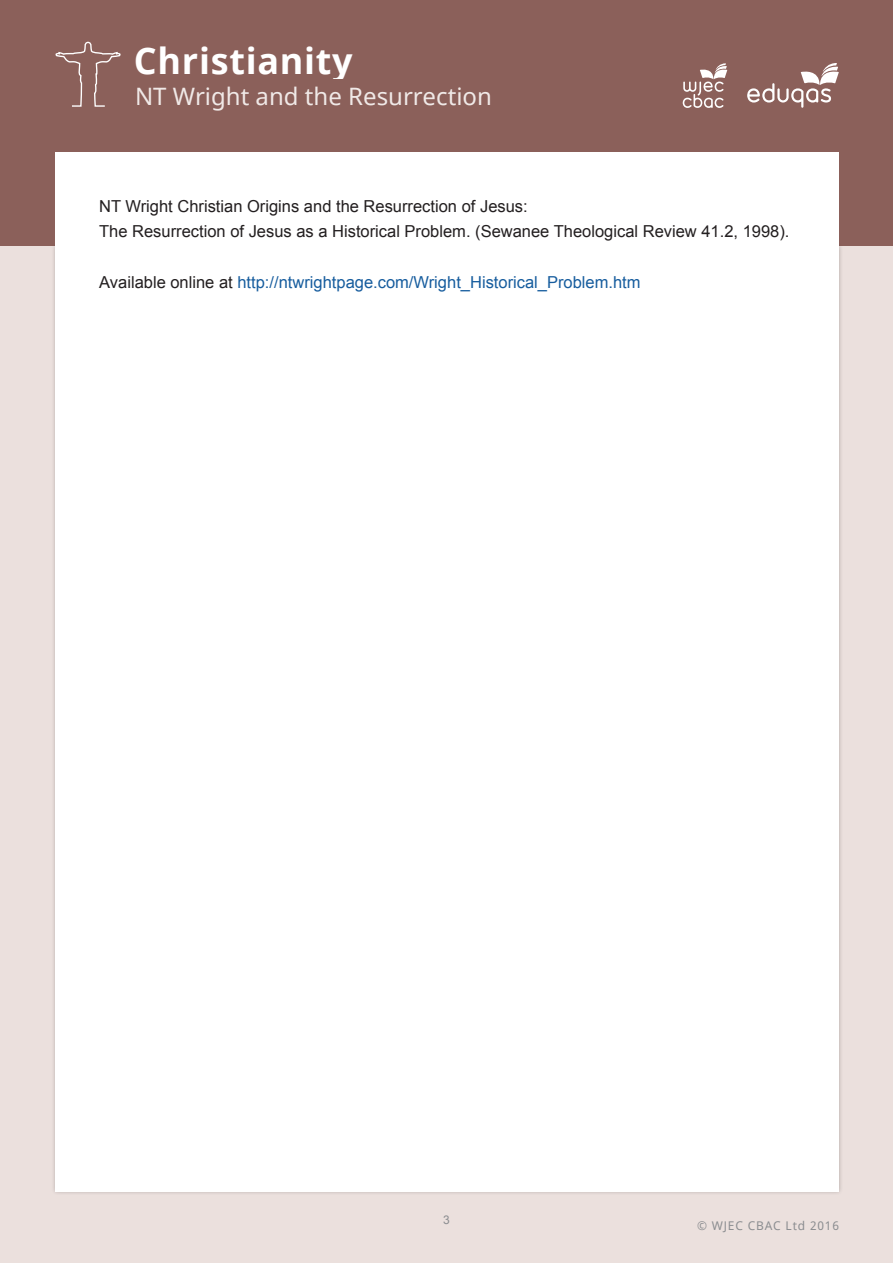
<style>
.page{position:relative;width:893px;height:1263px;background:#fff}
.page>*{position:absolute;margin:0;border:0;box-sizing:border-box;transform-origin:0 0}
.t1{font:700 36px "Noto Sans";letter-spacing:.02em;color:#fff}
.t2{font:24px "Noto Sans";color:#f0e9e7}
.t3{font:16.5px/25.5px "Arial";color:#231f20}
.t4{font:16.5px "Arial";color:#175d9e}
.t5{font:12px "Noto Sans";letter-spacing:.07em;color:#8b8d90}
.t6{font:12px "Arial";color:#8b8d90}
.s1{color:#231f20}
</style>
<div class="page">
<div style="left:0;top:0;width:893px;height:247px;background:#8b605a"></div>
<div style="left:0;top:247px;width:893px;height:1016px;background:#ebe0dd"></div>
<div style="left:56px;top:247px;width:783px;height:944px;background:#fff"></div>
<div style="left:56px;top:152px;width:783px;height:95px;background:#fff"></div>
<svg style="left:747px;top:63px;width:92px;height:45px"></svg>
<svg style="left:683px;top:63px;width:44px;height:45px"></svg>
<svg style="left:56px;top:42px;width:65px;height:65px"></svg>
<h1 class="t1" style="left:134px;top:36px;width:220px">Christianity</h1>
<h2 class="t2" style="left:135px;top:80px;width:358px">NT Wright and the Resurrection</h2>
<p class="t3" style="left:99px;top:193px;width:692px">NT Wright Christian Origins and the Resurrection of Jesus:<br>The Resurrection of Jesus as a Historical Problem. (Sewanee Theological Review 41.2, 1998).</p>
<p class="t4" style="left:99px;top:272px;width:543px"><span class="s1">Available online at</span> http://ntwrightpage.com/Wright_Historical_Problem.htm</p>
<p class="t6" style="left:443px;top:1212px;width:8px">3</p>
<p class="t5" style="left:697px;top:1217px;width:143px">© WJEC CBAC Ltd 2016</p>
</div>
